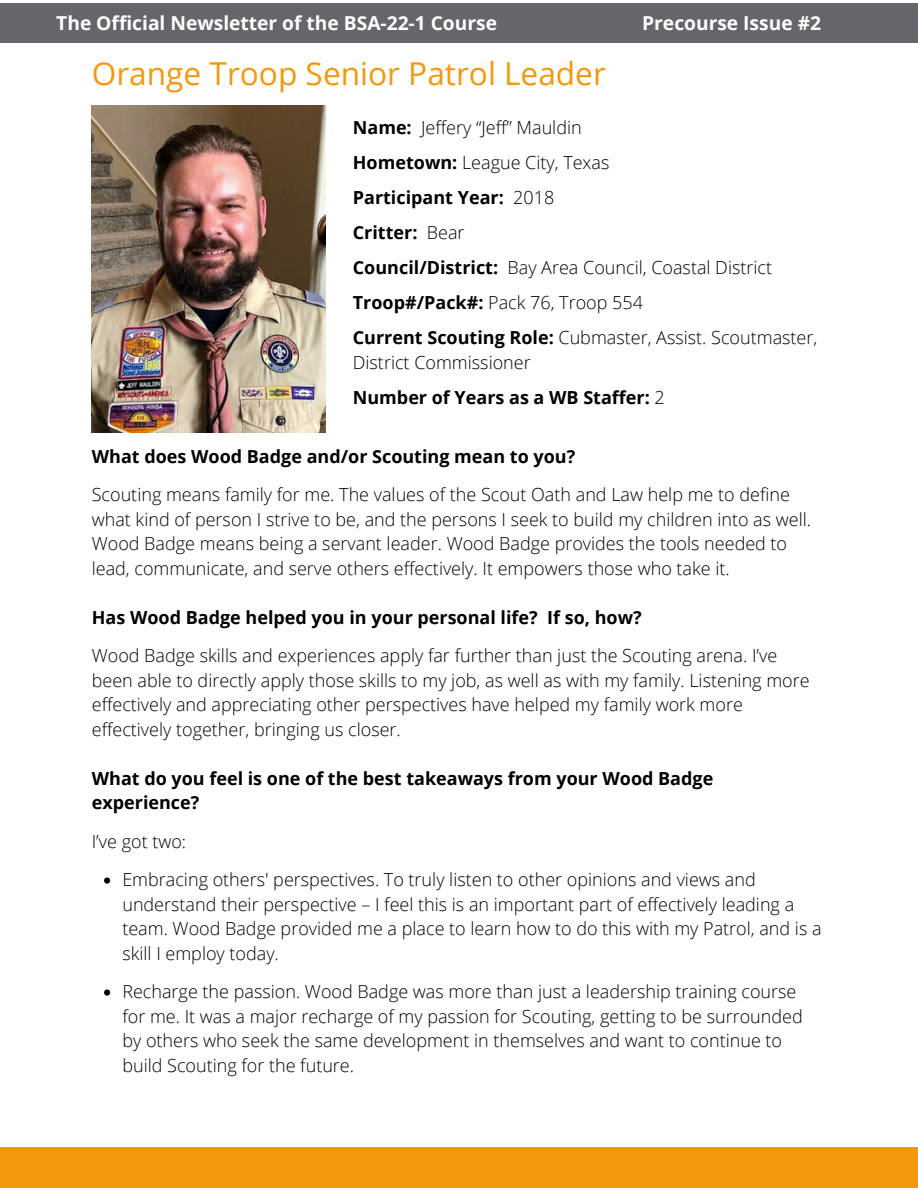
<style>
.page{position:relative;width:918px;height:1188px;background:#fff}
.page>*{position:absolute;margin:0;border:0;box-sizing:border-box;transform-origin:0 0}
.t1{font:31.65px "Open Sans";color:#f5970d}
.t2{font:700 19.2px "Open Sans";color:#fff}
.t3{font:300 18px/24.5px "Open Sans";color:#000}
.t4{font:700 18px/24.5px "Open Sans";color:#000}
.s1{font-weight:700}
.s2{font-weight:300}
</style>
<div class="page">
<div style="left:0;top:3px;width:918px;height:39px;background:#66656b"></div>
<img style="left:92px;top:105px;width:234px;height:328px">
<svg style="left:104px;top:878px;width:6px;height:6px"></svg>
<svg style="left:104px;top:990px;width:6px;height:6px"></svg>
<div style="left:0;top:1147px;width:918px;height:41px;background:#f5970d"></div>
<p class="t2" style="left:56px;top:9px;width:442px">The Official Newsletter of the BSA-22-1 Course</p>
<p class="t2" style="left:642px;top:9px;width:180px">Precourse Issue #2</p>
<h1 class="t1" style="left:92px;top:51px;width:516px">Orange Troop Senior Patrol Leader</h1>
<p class="t3" style="left:353px;top:109px;width:466px;line-height:35px"><span class="s1">Name:</span> Jeffery “Jeff” Mauldin<br><span class="s1">Hometown:</span> League City, Texas<br><span class="s1">Participant Year:</span> 2018<br><span class="s1">Critter:</span> Bear<br><span class="s1">Council/District:</span> Bay Area Council, Coastal District <span class="s1">Troop#/Pack#:</span> Pack 76, Troop 554<br><span class="s1">Current Scouting Role:</span> Cubmaster, Assist. Scoutmaster,</p>
<p class="t4" style="left:353px;top:344px;width:313px;line-height:35px"><span class="s2">District Commissioner<br></span>Number of Years as a WB Staffer: <span class="s2">2</span></p>
<p class="t4" style="left:92px;top:444px;width:485px">What does Wood Badge and/or Scouting mean to you?</p>
<p class="t3" style="left:92px;top:482px;width:721px">Scouting means family for me. The values of the Scout Oath and Law help me to define what kind of person I strive to be, and the persons I seek to build my children into as well.<br>Wood Badge means being a servant leader. Wood Badge provides the tools needed to lead, communicate, and serve others effectively. It empowers those who take it.</p>
<p class="t4" style="left:92px;top:605px;width:551px">Has Wood Badge helped you in your personal life? If so, how?</p>
<p class="t3" style="left:92px;top:643px;width:719px">Wood Badge skills and experiences apply far further than just the Scouting arena. I’ve been able to directly apply those skills to my job, as well as with my family. Listening more effectively and appreciating other perspectives have helped my family work more effectively together, bringing us closer.</p>
<p class="t4" style="left:92px;top:766px;width:623px">What do you feel is one of the best takeaways from your Wood Badge experience?</p>
<p class="t3" style="left:92px;top:829px;width:96px">I’ve got two:</p>
<p class="t3" style="left:122px;top:867px;width:701px">Embracing others' perspectives. To truly listen to other opinions and views and understand their perspective – I feel this is an important part of effectively leading a team. Wood Badge provided me a place to learn how to do this with my Patrol, and is a skill I employ today.</p>
<p class="t3" style="left:122px;top:979px;width:682px">Recharge the passion. Wood Badge was more than just a leadership training course for me. It was a major recharge of my passion for Scouting, getting to be surrounded by others who seek the same development in themselves and want to continue to build Scouting for the future.</p>
</div>
